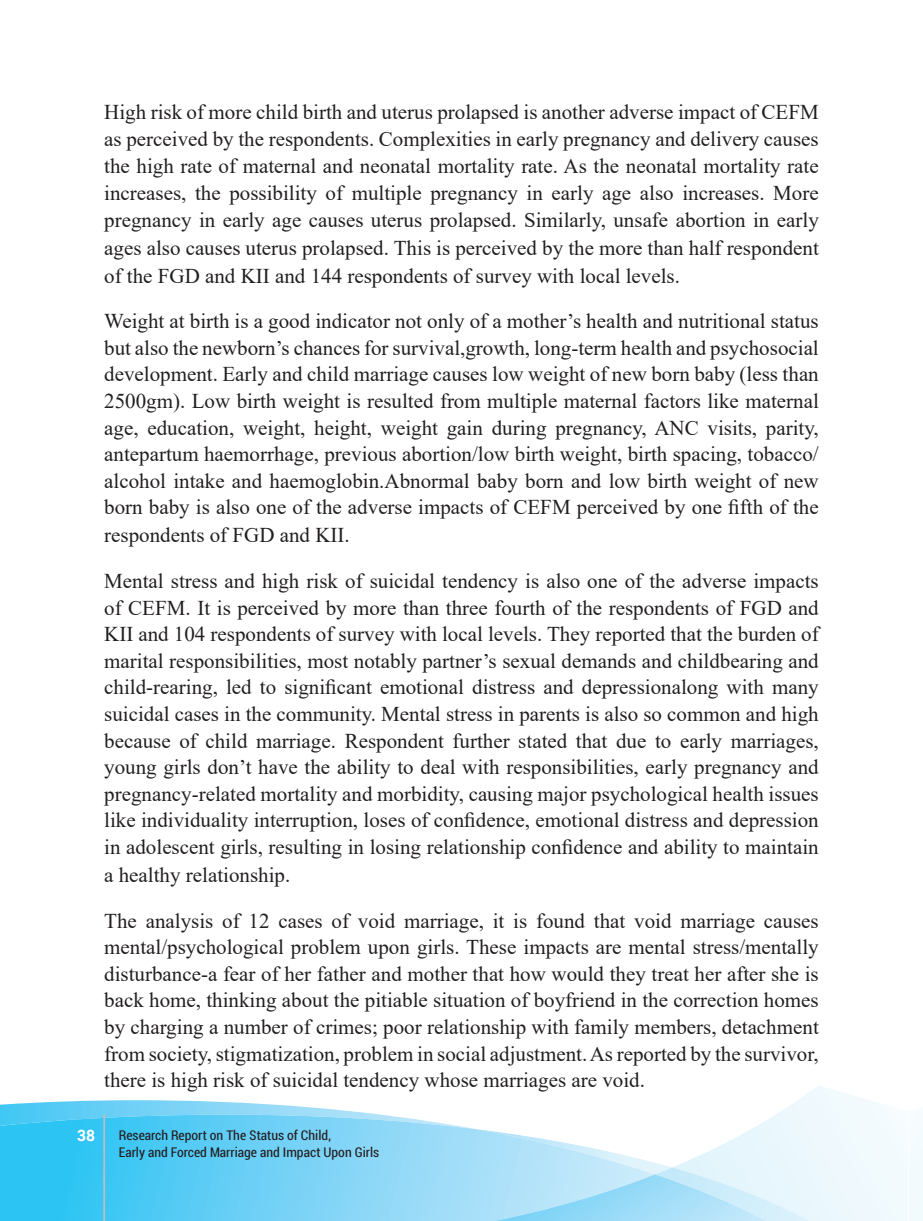
<style>
.page{position:relative;width:923px;height:1221px;background:#fff}
.page>*{position:absolute;margin:0;border:0;box-sizing:border-box;transform-origin:0 0}
.t1{font:21px/26.8px "Times New Roman";color:#231f20;text-align:justify}
.t2{font:700 15.75px "Roboto";color:#fff}
.t3{font:condensed 14px/16.8px "Roboto";color:#231f20}
</style>
<div class="page">
<svg style="left:0;top:1086px;width:923px;height:134px"></svg>
<hr style="left:103px;top:1114px;width:2px;height:106px;background:#bcbdc0">
<p class="t1" style="left:104px;top:97px;width:716px;line-height:27.3px">High risk of more child birth and uterus prolapsed is another adverse impact of CEFM as perceived by the respondents. Complexities in early pregnancy and delivery causes the high rate of maternal and neonatal mortality rate. As the neonatal mortality rate increases, the possibility of multiple pregnancy in early age also increases. More pregnancy in early age causes uterus prolapsed. Similarly, unsafe abortion in early ages also causes uterus prolapsed. This is perceived by the more than half respondent of the FGD and KII and 144 respondents of survey with local levels.</p>
<p class="t1" style="left:104px;top:307px;width:716px">Weight at birth is a good indicator not only of a mother’s health and nutritional status but also the newborn’s chances for survival,growth, long-term health and psychosocial development. Early and child marriage causes low weight of new born baby (less than 2500gm). Low birth weight is resulted from multiple maternal factors like maternal age, education, weight, height, weight gain during pregnancy, ANC visits, parity, antepartum haemorrhage, previous abortion/low birth weight, birth spacing, tobacco/ alcohol intake and haemoglobin.Abnormal baby born and low birth weight of new born baby is also one of the adverse impacts of CEFM perceived by one fifth of the respondents of FGD and KII.</p>
<p class="t1" style="left:104px;top:566px;width:716px">Mental stress and high risk of suicidal tendency is also one of the adverse impacts of CEFM. It is perceived by more than three fourth of the respondents of FGD and KII and 104 respondents of survey with local levels. They reported that the burden of marital responsibilities, most notably partner’s sexual demands and childbearing and child-rearing, led to significant emotional distress and depressionalong with many suicidal cases in the community. Mental stress in parents is also so common and high because of child marriage. Respondent further stated that due to early marriages, young girls don’t have the ability to deal with responsibilities, early pregnancy and pregnancy-related mortality and morbidity, causing major psychological health issues like individuality interruption, loses of confidence, emotional distress and depression in adolescent girls, resulting in losing relationship confidence and ability to maintain a healthy relationship.</p>
<p class="t1" style="left:104px;top:906px;width:716px">The analysis of 12 cases of void marriage, it is found that void marriage causes mental/psychological problem upon girls. These impacts are mental stress/mentally disturbance-a fear of her father and mother that how would they treat her after she is back home, thinking about the pitiable situation of boyfriend in the correction homes by charging a number of crimes; poor relationship with family members, detachment from society, stigmatization, problem in social adjustment. As reported by the survivor, there is high risk of suicidal tendency whose marriages are void.</p>
<p class="t2" style="left:77px;top:1124px;width:20px">38</p>
<p class="t3" style="left:119px;top:1126px;width:262px">Research Report on The Status of Child,<br>Early and Forced Marriage and Impact Upon Girls</p>
</div>
